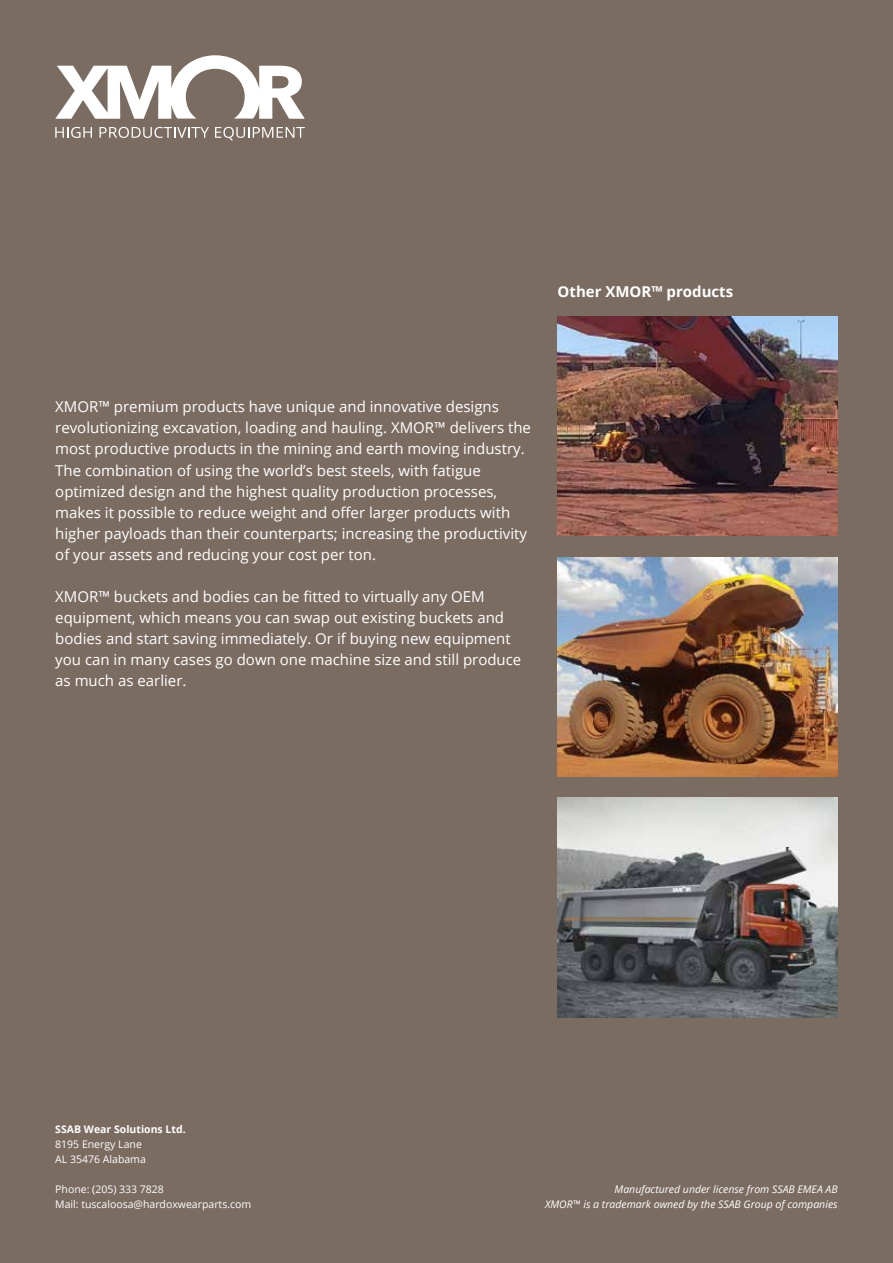
<style>
.page{position:relative;width:893px;height:1263px;background:#7b6c62}
.page>*{position:absolute;margin:0;border:0;box-sizing:border-box;transform-origin:0 0}
.t1{font:15px/21px "Open Sans";color:#fff}
.t2{font:700 15px "Open Sans";color:#fff}
.t3{font:italic 10.5px/15px "Open Sans";color:#fff;text-align:right}
.t4{font:10.5px/15px "Open Sans";color:#fff}
.t5{font:700 10.5px "Open Sans";color:#fff}
</style>
<div class="page">
<svg style="left:55px;top:55px;width:250px;height:64px"></svg>
<svg style="left:55px;top:127px;width:37px;height:11px"></svg>
<svg style="left:99px;top:127px;width:110px;height:11px"></svg>
<svg style="left:215px;top:127px;width:90px;height:13px"></svg>
<img style="left:557px;top:316px;width:280px;height:220px">
<img style="left:558px;top:557px;width:280px;height:220px">
<img style="left:558px;top:797px;width:280px;height:220px">
<p class="t2" style="left:558px;top:281px;width:177px">Other XMOR™ products</p>
<p class="t1" style="left:55px;top:396px;width:477px">XMOR™ premium products have unique and innovative designs revolutionizing excavation, loading and hauling. XMOR™ delivers the most productive products in the mining and earth moving industry.<br>The combination of using the world’s best steels, with fatigue optimized design and the highest quality production processes, makes it possible to reduce weight and offer larger products with higher payloads than their counterparts; increasing the productivity of your assets and reducing your cost per ton.</p>
<p class="t1" style="left:55px;top:585px;width:468px">XMOR™ buckets and bodies can be fitted to virtually any OEM equipment, which means you can swap out existing buckets and bodies and start saving immediately. Or if buying new equipment you can in many cases go down one machine size and still produce as much as earlier.</p>
<p class="t5" style="left:55px;top:1121px;width:132px">SSAB Wear Solutions Ltd.</p>
<p class="t4" style="left:55px;top:1136px;width:92px">8195 Energy Lane<br>AL 35476 Alabama</p>
<p class="t4" style="left:55px;top:1181px;width:197px">Phone: (205) 333 7828<br>Mail: tuscaloosa@hardoxwearparts.com</p>
<p class="t3" style="left:545px;top:1181px;width:294px">Manufactured under license from SSAB EMEA AB<br>XMOR™ is a trademark owned by the SSAB Group of companies</p>
</div>
